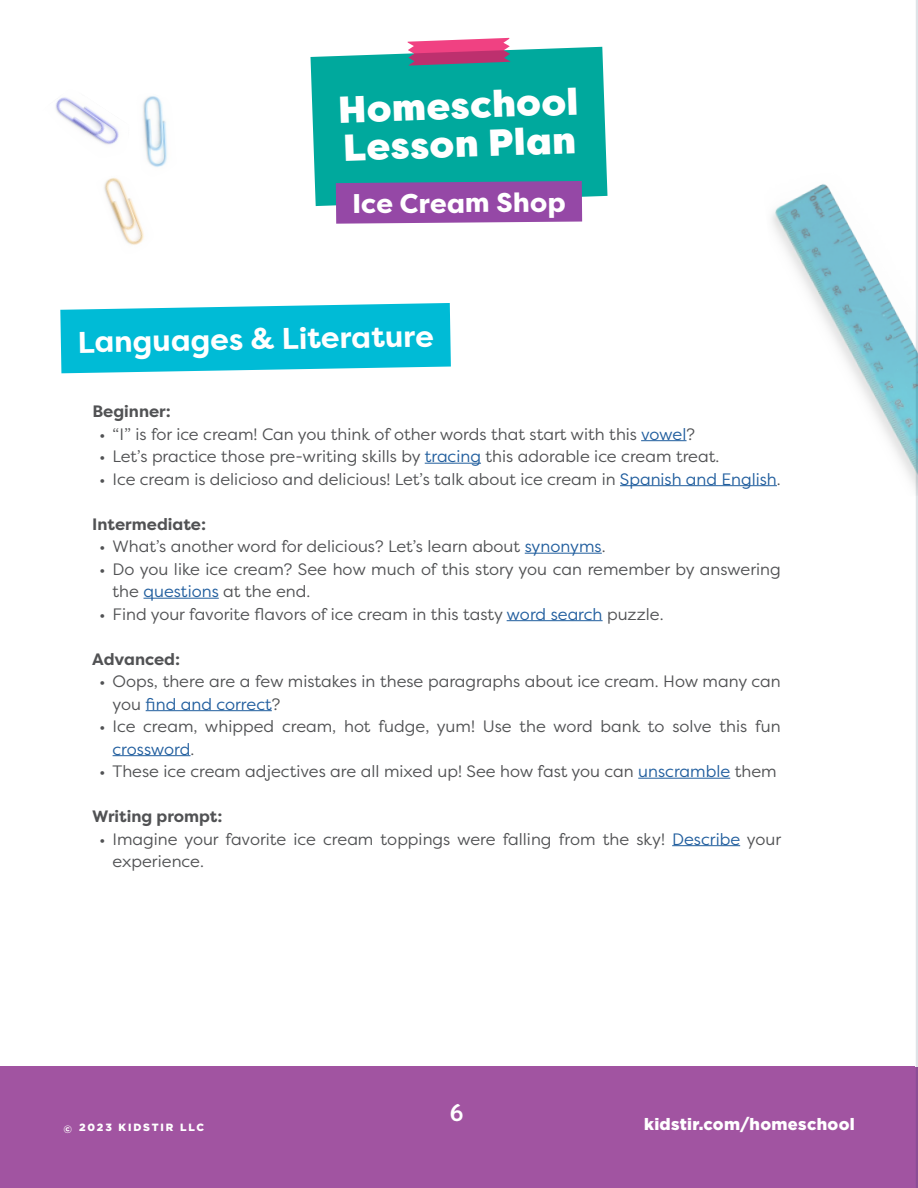
<style>
.page{position:relative;width:918px;height:1188px;background:#fff}
.page>*{position:absolute;margin:0;border:0;box-sizing:border-box;transform-origin:0 0}
.t1{font:900 37.5px/38.5px "Filson Pro";color:#fff}
.t2{font:700 30px "Filson Pro";color:#fff}
.t3{font:800 27px "Filson Pro";color:#fff}
.t4{font:500 24px "Mikado";color:#fff}
.t5{font:16.5px/22.5px "Filson Pro";color:#515254}
.t6{font:700 16.5px "Filson Pro";color:#515254}
.t7{font:900 16.5px "Gotham";letter-spacing:.02em;color:#fff}
.t8{font:900 10.5px "Gotham";letter-spacing:.18em;color:#fff}
.s1{color:#215e9e}
</style>
<div class="page">
<div style="left:0;top:1067px;width:918px;height:121px;background:#a154a1"></div>
<div style="left:310px;top:47px;width:298px;height:159px;background:#00a99d"></div>
<svg style="left:408px;top:38px;width:102px;height:28px;background:#c25587"></svg>
<svg style="left:336px;top:181px;width:246px;height:43px;background:#9450a8"></svg>
<img style="left:143px;top:96px;width:24px;height:71px">
<img style="left:104px;top:159px;width:55px;height:86px">
<img style="left:55px;top:97px;width:85px;height:72px">
<img style="left:762px;top:184px;width:154px;height:312px">
<svg style="left:60px;top:303px;width:391px;height:70px;background:#18c1d9"></svg>
<hr style="left:916px;top:0;width:2px;height:1188px;background:#042b46">
<hr style="left:641px;top:440px;width:46px;height:1px;background:#215e9e">
<hr style="left:425px;top:463px;width:56px;height:1px;background:#215e9e">
<hr style="left:620px;top:485px;width:157px;height:1px;background:#215e9e">
<hr style="left:525px;top:553px;width:77px;height:1px;background:#215e9e">
<hr style="left:144px;top:598px;width:75px;height:1px;background:#215e9e">
<hr style="left:507px;top:620px;width:96px;height:1px;background:#215e9e">
<hr style="left:146px;top:710px;width:126px;height:1px;background:#215e9e">
<hr style="left:113px;top:755px;width:78px;height:1px;background:#215e9e">
<hr style="left:638px;top:778px;width:92px;height:1px;background:#215e9e">
<hr style="left:672px;top:845px;width:68px;height:1px;background:#215e9e">
<h1 class="t1" style="left:338px;top:91px;width:241px;rotate:-2deg">Homeschool<br>Lesson Plan</h1>
<h3 class="t3" style="left:352px;top:188px;width:215px;rotate:-1deg">Ice Cream Shop</h3>
<h2 class="t2" style="left:77px;top:323px;width:358px;rotate:-1deg">Languages &amp; Literature</h2>
<p class="t6" style="left:92px;top:401px;width:80px">Beginner:</p>
<p class="t5" style="left:99px;top:422px;width:598px">• “I” is for ice cream! Can you think of other words that start with this <span class="s1">vowel</span>?</p>
<p class="t5" style="left:99px;top:445px;width:622px">• Let’s practice those pre-writing skills by <span class="s1">tracing</span> this adorable ice cream treat.</p>
<p class="t5" style="left:99px;top:467px;width:683px">• Ice cream is delicioso and delicious! Let’s talk about ice cream in <span class="s1">Spanish and English</span>.</p>
<p class="t6" style="left:92px;top:514px;width:115px">Intermediate:</p>
<p class="t5" style="left:99px;top:535px;width:508px">• What’s another word for delicious? Let’s learn about <span class="s1">synonyms</span>.</p>
<p class="t5" style="left:113px;top:557px;width:670px;text-indent:-13px">• Do you like ice cream? See how much of this story you can remember by answering the <span class="s1">questions</span> at the end.</p>
<p class="t5" style="left:99px;top:602px;width:566px">• Find your favorite flavors of ice cream in this tasty <span class="s1">word search</span> puzzle.</p>
<p class="t6" style="left:92px;top:649px;width:89px">Advanced:</p>
<p class="t5" style="left:113px;top:670px;width:670px;text-indent:-13px">• Oops, there are a few mistakes in these paragraphs about ice cream. How many can you <span class="s1">find and correct</span>?</p>
<p class="t5" style="left:113px;top:715px;width:670px;text-indent:-13px">• Ice cream, whipped cream, hot fudge, yum! Use the word bank to solve this fun <span class="s1">crossword</span>.</p>
<p class="t5" style="left:99px;top:760px;width:679px">• These ice cream adjectives are all mixed up! See how fast you can <span class="s1">unscramble</span> them</p>
<p class="t6" style="left:92px;top:806px;width:132px">Writing prompt:</p>
<p class="t5" style="left:113px;top:827px;width:670px;text-indent:-13px">• Imagine your favorite ice cream toppings were falling from the sky! <span class="s1">Describe</span> your experience.</p>
<p class="t8" style="left:64px;top:1118px;width:142px">©© 2022 KIDSTIR LLC</p>
<p class="t8" style="left:79px;top:1120px;width:127px">2023 KIDSTIR LLC</p>
<h3 class="t4" style="left:450px;top:1098px;width:15px">6</h3>
<p class="t7" style="left:644px;top:1113px;width:212px">kidstir.com/homeschool</p>
</div>
